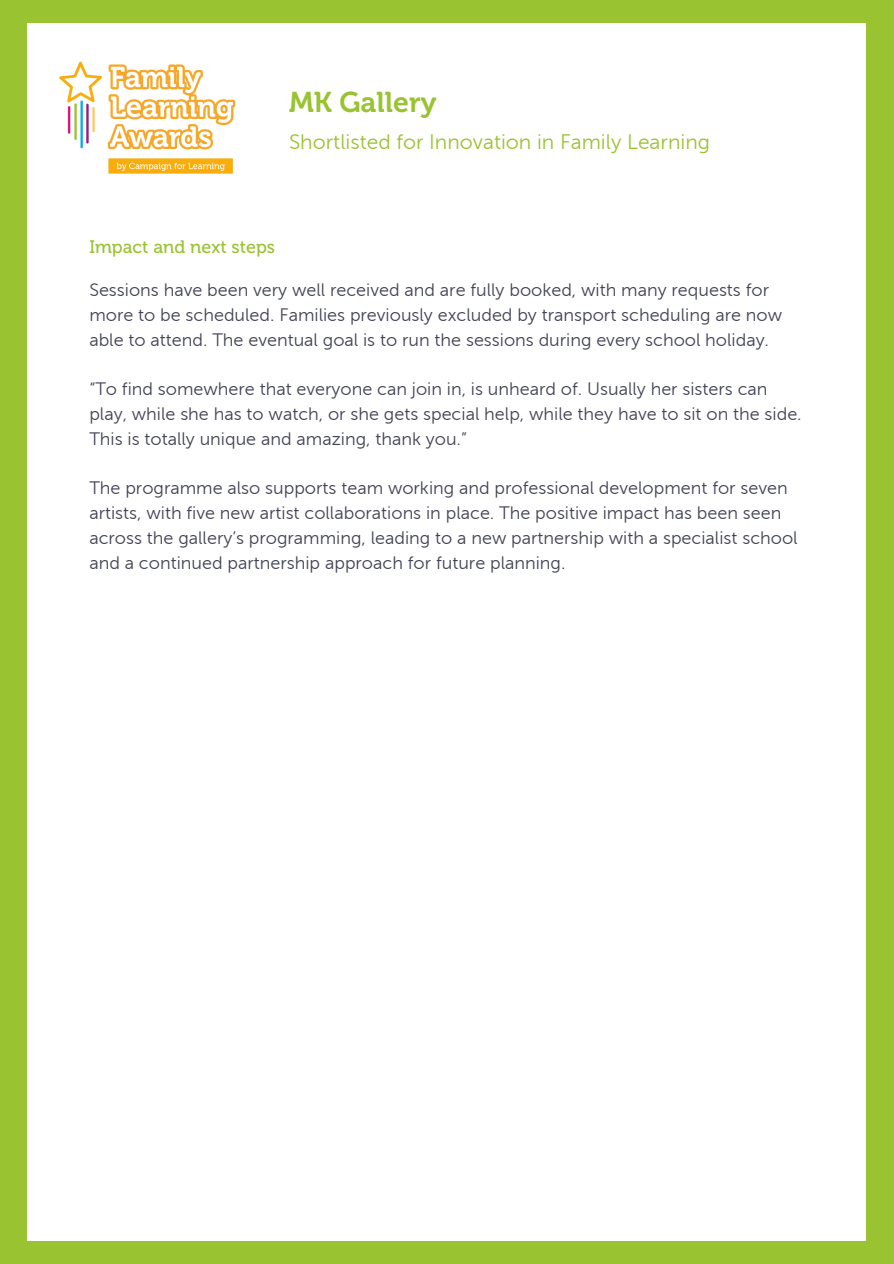
<style>
.page{position:relative;width:894px;height:1264px;background:#fff}
.page>*{position:absolute;margin:0;border:0;box-sizing:border-box;transform-origin:0 0}
.t1{font:28.5px "Museo 700";color:#9ac331}
.t2{font:21px "Museo Sans 300";color:#9ac331}
.t3{font:18px/24.8px "Museo Sans 300";color:#414354}
.t4{font:18px "Museo 500";color:#9ac331}
</style>
<div class="page">
<div style="left:0;top:0;width:893px;height:1263px;background:#9ac331"></div>
<div style="left:28px;top:23px;width:837px;height:1217px;background:#fff"></div>
<img style="left:59px;top:61px;width:177px;height:113px">
<h1 class="t1" style="left:289px;top:85px;width:149px">MK Gallery</h1>
<p class="t2" style="left:289px;top:131px;width:422px">Shortlisted for Innovation in Family Learning</p>
<p class="t4" style="left:89px;top:236px;width:187px">Impact and next steps</p>
<p class="t3" style="left:89px;top:278px;width:694px">Sessions have been very well received and are fully booked, with many requests for more to be scheduled. Families previously excluded by transport scheduling are now able to attend. The eventual goal is to run the sessions during every school holiday.</p>
<p class="t3" style="left:89px;top:377px;width:713px">“To find somewhere that everyone can join in, is unheard of. Usually her sisters can play, while she has to watch, or she gets special help, while they have to sit on the side.<br>This is totally unique and amazing, thank you.”</p>
<p class="t3" style="left:89px;top:476px;width:709px">The programme also supports team working and professional development for seven artists, with five new artist collaborations in place. The positive impact has been seen across the gallery’s programming, leading to a new partnership with a specialist school and a continued partnership approach for future planning.</p>
</div>
